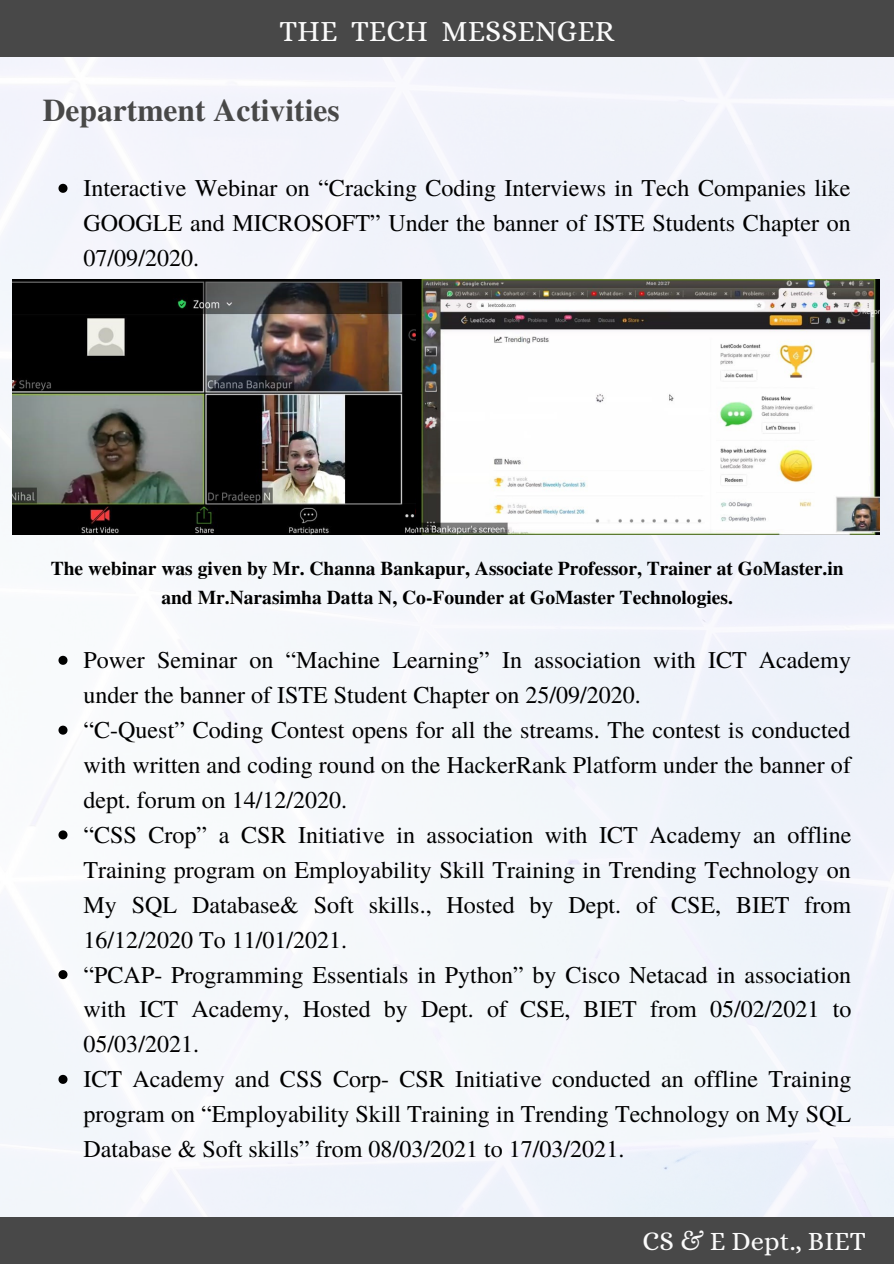
<style>
.page{position:relative;width:894px;height:1264px;background:#fff}
.page>*{position:absolute;margin:0;border:0;box-sizing:border-box;transform-origin:0 0}
.t1{font:700 31.5px "Te X Gyre Termes";color:#484848}
.t2{font:29.55px "Alice";color:#fbfbfb}
.t3{font:26.55px "Alice";color:#fbfbfb}
.t4{font:24px/35px "Te X Gyre Termes";color:#000;text-align:justify}
.t5{font:700 19.5px/29.2px "Te X Gyre Termes";color:#000;text-align:center}
</style>
<div class="page">
<div style="left:0;top:57px;width:893px;height:1159px;background:#f3f6fb"></div>
<div style="left:0;top:0;width:893px;height:57px;background:#484848"></div>
<div style="left:0;top:1216px;width:893px;height:47px;background:#484848"></div>
<svg style="left:58px;top:184px;width:9px;height:9px"></svg>
<svg style="left:58px;top:655px;width:9px;height:9px"></svg>
<svg style="left:58px;top:725px;width:9px;height:9px"></svg>
<svg style="left:58px;top:830px;width:9px;height:9px"></svg>
<svg style="left:58px;top:970px;width:9px;height:9px"></svg>
<svg style="left:58px;top:1074px;width:9px;height:9px"></svg>
<img style="left:13px;top:279px;width:866px;height:255px">
<p class="t2" style="left:279px;top:14px;width:336px">THE TECH MESSENGER</p>
<p class="t1" style="left:43px;top:85px;width:298px">Department Activities</p>
<p class="t4" style="left:84px;top:169px;width:768px">Interactive Webinar on “Cracking Coding Interviews in Tech Companies like GOOGLE and MICROSOFT” Under the banner of ISTE Students Chapter on 07/09/2020.</p>
<p class="t5" style="left:51px;top:552px;width:794px">The webinar was given by Mr. Channa Bankapur, Associate Professor, Trainer at GoMaster.in and Mr.Narasimha Datta N, Co-Founder at GoMaster Technologies.</p>
<p class="t4" style="left:84px;top:641px;width:768px">Power Seminar on “Machine Learning” In association with ICT Academy under the banner of ISTE Student Chapter on 25/09/2020.</p>
<p class="t4" style="left:84px;top:711px;width:768px">“C-Quest” Coding Contest opens for all the streams. The contest is conducted with written and coding round on the HackerRank Platform under the banner of dept. forum on 14/12/2020.</p>
<p class="t4" style="left:84px;top:816px;width:769px">“CSS Crop” a CSR Initiative in association with ICT Academy an offline Training program on Employability Skill Training in Trending Technology on My SQL Database&amp; Soft skills., Hosted by Dept. of CSE, BIET from 16/12/2020 To 11/01/2021.</p>
<p class="t4" style="left:84px;top:955px;width:769px">“PCAP- Programming Essentials in Python” by Cisco Netacad in association with ICT Academy, Hosted by Dept. of CSE, BIET from 05/02/2021 to 05/03/2021.</p>
<p class="t4" style="left:84px;top:1060px;width:769px">ICT Academy and CSS Corp- CSR Initiative conducted an offline Training program on “Employability Skill Training in Trending Technology on My SQL Database &amp; Soft skills” from 08/03/2021 to 17/03/2021.</p>
<p class="t3" style="left:642px;top:1225px;width:225px">CS &amp; E Dept., BIET</p>
</div>
